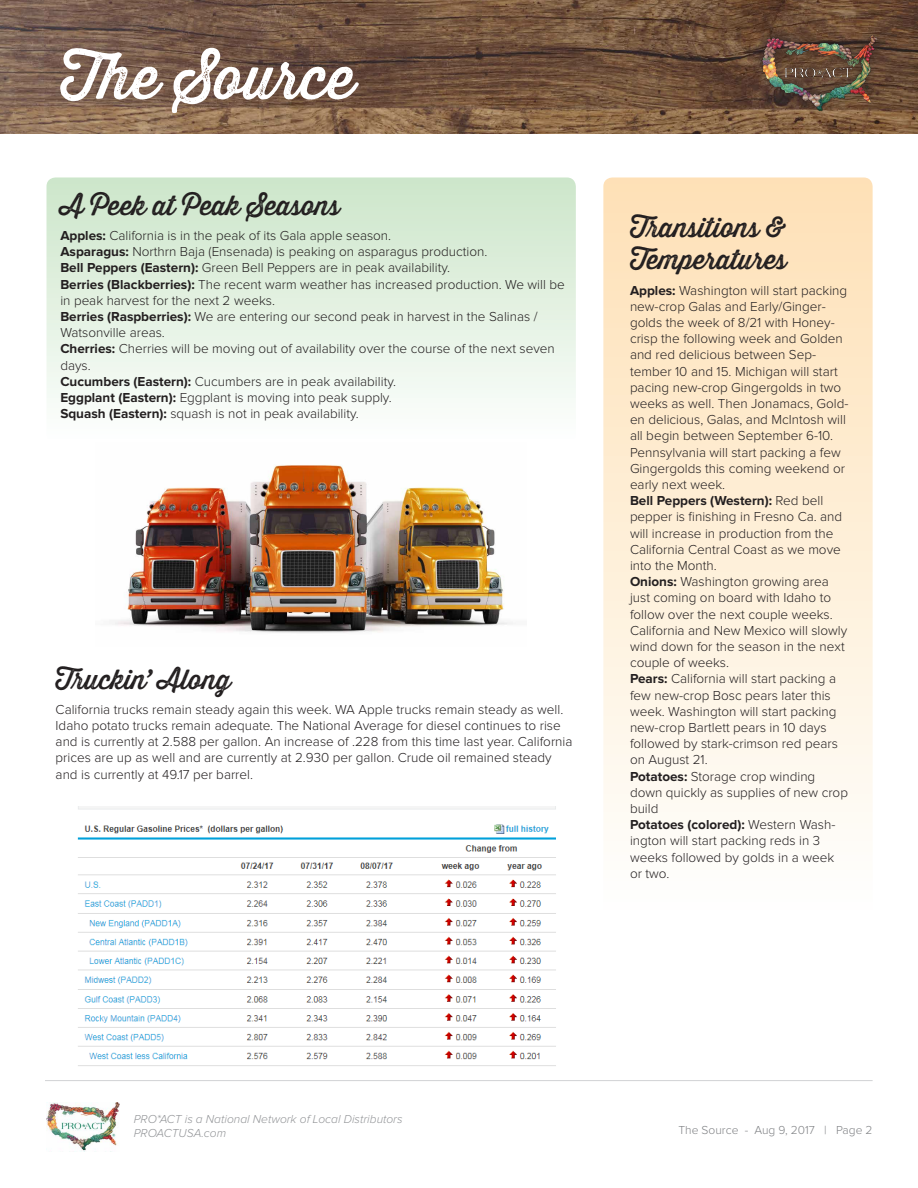
<style>
.page{position:relative;width:918px;height:1188px;background:#fff}
.page>*{position:absolute;margin:0;border:0;box-sizing:border-box;transform-origin:0 0}
.t1{font:60px "Thirsty Rough Reg One";color:#fff}
.t2{font:27px/32.4px "Thirsty Rough Reg One";color:#231f20}
.t3{font:700 27px "Proxima Nova";color:#fff}
.t4{font:300 13.5px/16.2px "Proxima Nova";color:#231f20}
.t5{font:italic 300 12px/14.4px "Proxima Nova";color:#939598}
.t6{font:300 12px "Proxima Nova";color:#808285}
.s1{font-weight:700}
</style>
<div class="page">
<img style="left:46px;top:1102px;width:74px;height:49px">
<hr style="left:45px;top:1080px;width:828px;height:1px;background:#d1d2d4">
<img style="left:0;top:0;width:918px;height:134px">
<div style="left:752px;top:25px;width:133px;height:94px;background:#231f20;opacity:.6"></div>
<img style="left:761px;top:36px;width:115px;height:76px">
<img style="left:77px;top:806px;width:479px;height:260px">
<img style="left:115px;top:465px;width:398px;height:168px">
<svg style="left:46px;top:177px;width:530px;height:221px"></svg>
<svg style="left:603px;top:177px;width:270px;height:646px"></svg>
<h1 class="t1" style="left:60px;top:33px;width:296px">The Source</h1>
<h2 class="t3" style="left:223px;top:80px;width:146px">Aug 9, 2017</h2>
<h2 class="t2" style="left:60px;top:189px;width:281px">A Peek at Peak Seasons</h2>
<p class="t4" style="left:60px;top:228px;width:506px"><span class="s1">Apples:</span> California is in the peak of its Gala apple season.<br><span class="s1">Asparagus:</span> Northrn Baja (Ensenada) is peaking on asparagus production.<br><span class="s1">Bell Peppers (Eastern):</span> Green Bell Peppers are in peak availability.<br><span class="s1">Berries (Blackberries):</span> The recent warm weather has increased production. We will be in peak harvest for the next 2 weeks.<br><span class="s1">Berries (Raspberries):</span> We are entering our second peak in harvest in the Salinas / Watsonville areas.<br><span class="s1">Cherries:</span> Cherries will be moving out of availability over the course of the next seven days.<br><span class="s1">Cucumbers (Eastern):</span> Cucumbers are in peak availability.<br><span class="s1">Eggplant (Eastern):</span> Eggplant is moving into peak supply.<br><span class="s1">Squash (Eastern):</span> squash is not in peak availability.</p>
<h2 class="t2" style="left:56px;top:663px;width:177px">Truckin’ Along</h2>
<p class="t4" style="left:56px;top:702px;width:518px">California trucks remain steady again this week. WA Apple trucks remain steady as well.<br>Idaho potato trucks remain adequate. The National Average for diesel continues to rise and is currently at 2.588 per gallon. An increase of .228 from this time last year. California prices are up as well and are currently at 2.930 per gallon. Crude oil remained steady and is currently at 49.17 per barrel.</p>
<h2 class="t2" style="left:630px;top:211px;width:158px">Transitions &amp;<br>Temperatures</h2>
<p class="t4" style="left:630px;top:283px;width:220px"><span class="s1">Apples:</span> Washington will start packing new-crop Galas and Early/Ginger&shy;golds the week of 8/21 with Honey&shy;crisp the following week and Golden and red delicious between Sep&shy;tember 10 and 15. Michigan will start pacing new-crop Gingergolds in two weeks as well. Then Jonamacs, Gold&shy;en delicious, Galas, and McIntosh will all begin between September 6-10.<br>Pennsylvania will start packing a few<br>Gingergolds this coming weekend or early next week.<br><span class="s1">Bell Peppers (Western):</span> Red bell pepper is finishing in Fresno Ca. and will increase in production from the<br>California Central Coast as we move into the Month.<br><span class="s1">Onions:</span> Washington growing area just coming on board with Idaho to follow over the next couple weeks.<br>California and New Mexico will slowly wind down for the season in the next couple of weeks.<br><span class="s1">Pears:</span> California will start packing a few new-crop Bosc pears later this week. Washington will start packing new-crop Bartlett pears in 10 days followed by stark-crimson red pears on August 21.<br><span class="s1">Potatoes:</span> Storage crop winding down quickly as supplies of new crop build<br><span class="s1">Potatoes (colored):</span> Western Wash&shy;ington will start packing reds in 3 weeks followed by golds in a week or two.</p>
<p class="t5" style="left:134px;top:1112px;width:270px">PRO*ACT is a National Network of Local Distributors<br>PROACTUSA.com</p>
<p class="t6" style="left:678px;top:1124px;width:196px">The Source - Aug 9, 2017 | Page 2</p>
</div>
